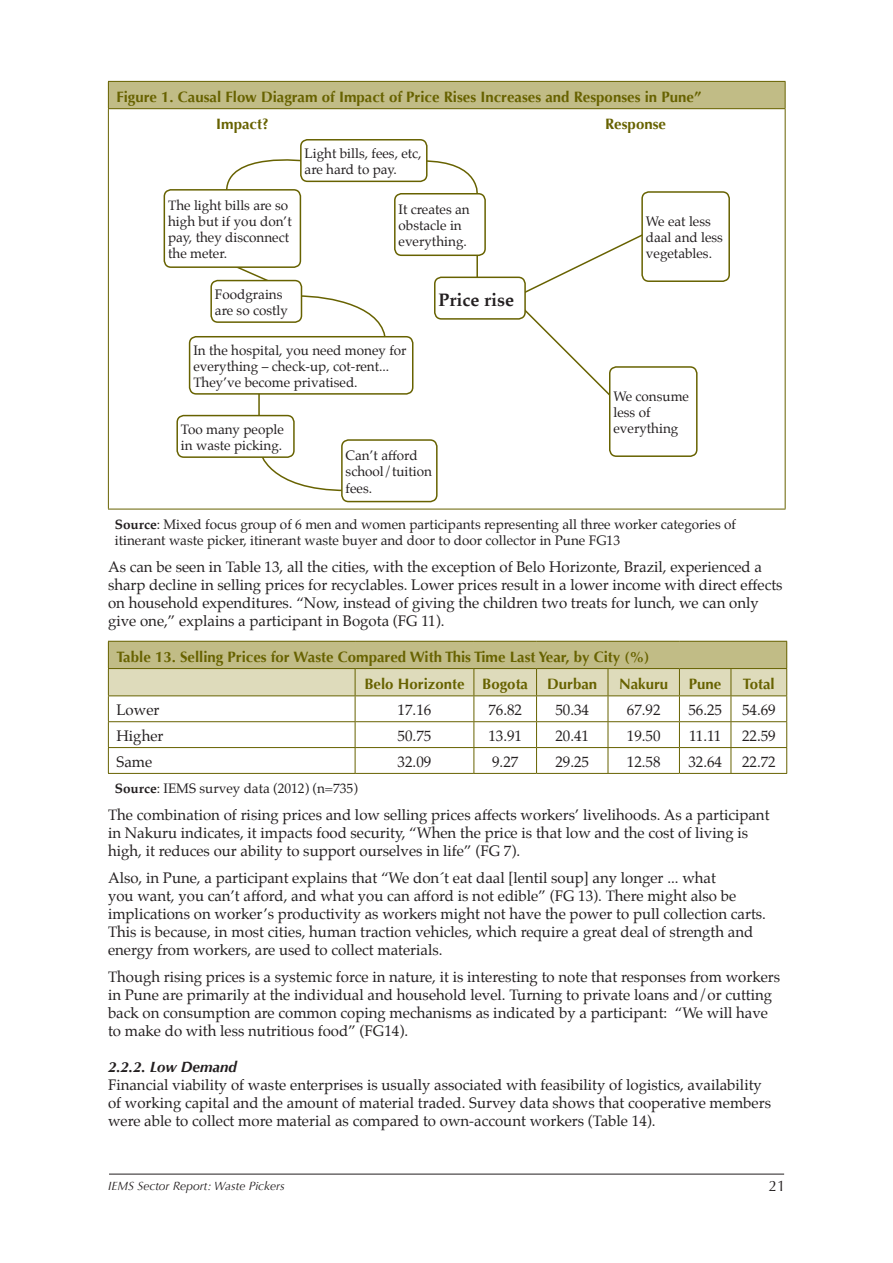
<style>
.page{position:relative;width:893px;height:1263px;background:#fff}
.page>*{position:absolute;margin:0;border:0;box-sizing:border-box;transform-origin:0 0}
.t1{font:700 18px "Palatino";color:#231f20}
.Main_Body_Text{font:15px/18px "Palatino";color:#231f20}
.Table_Figures{font:15px "Palatino";color:#231f20}
.Figure_Headings{font:700 15px "Optima";color:#676200}
.Table_Headings{font:700 15px "Optima";color:#676200}
.Table_Sub_Headings{font:700 15px "Optima";color:#676200}
.Table_Figures-2{font:700 15px "Optima";color:#676200}
.Table_Text{font:15px "Palatino";color:#231f20}
.SubSub_Heading{font:italic 700 15px "Optima";color:#231f20}
.t2{font:15px "Optima";color:#231f20}
.Source{font:13.5px/16.2px "Palatino";color:#231f20}
.t3{font:italic 12px "Optima";color:#231f20}
.s1{font-weight:700}
</style>
<div class="page">
<hr style="left:109px;top:1174px;width:675px;height:1px;background:#231f20">
<div style="left:108px;top:81px;width:677px;height:28px;background:#c1bc86"></div>
<hr style="left:108px;top:81px;width:677px;height:1px;background:#676200">
<svg style="left:108px;top:82px;width:1px;height:26px"></svg>
<svg style="left:785px;top:82px;width:1px;height:26px"></svg>
<hr style="left:108px;top:108px;width:677px;height:1px;background:#676200">
<hr style="left:108px;top:109px;width:1px;height:400px;background:#676200">
<hr style="left:785px;top:109px;width:1px;height:400px;background:#676200">
<hr style="left:108px;top:509px;width:677px;height:1px;background:#676200">
<svg style="left:510px;top:235px;width:134px;height:161px"></svg>
<svg style="left:225px;top:159px;width:258px;height:351px"></svg>
<div style="left:301px;top:140px;width:126px;height:41px;background:#fff;border-radius:7px"></div>
<div style="left:300px;top:139px;width:128px;height:43px;border:2px solid #676200;border-radius:7px"></div>
<div style="left:164px;top:190px;width:136px;height:77px;background:#fff;border-radius:7px"></div>
<div style="left:164px;top:189px;width:137px;height:79px;border:2px solid #676200;border-radius:7px"></div>
<div style="left:395px;top:194px;width:90px;height:61px;background:#fff;border-radius:7px"></div>
<div style="left:394px;top:193px;width:92px;height:63px;border:2px solid #676200;border-radius:7px"></div>
<div style="left:211px;top:281px;width:90px;height:41px;background:#fff;border-radius:7px"></div>
<div style="left:210px;top:280px;width:92px;height:43px;border:2px solid #676200;border-radius:7px"></div>
<div style="left:435px;top:277px;width:90px;height:42px;background:#fff;border-radius:7px"></div>
<div style="left:434px;top:277px;width:92px;height:43px;border:2px solid #676200;border-radius:7px"></div>
<div style="left:190px;top:337px;width:223px;height:57px;background:#fff;border-radius:7px"></div>
<div style="left:189px;top:336px;width:224px;height:59px;border:2px solid #676200;border-radius:7px"></div>
<div style="left:177px;top:416px;width:117px;height:41px;background:#fff;border-radius:7px"></div>
<div style="left:176px;top:415px;width:119px;height:43px;border:2px solid #676200;border-radius:7px"></div>
<div style="left:342px;top:440px;width:95px;height:62px;background:#fff;border-radius:7px"></div>
<div style="left:341px;top:439px;width:97px;height:63px;border:2px solid #676200;border-radius:7px"></div>
<div style="left:610px;top:367px;width:87px;height:89px;background:#fff;border-radius:7px"></div>
<div style="left:609px;top:366px;width:89px;height:91px;border:2px solid #676200;border-radius:7px"></div>
<div style="left:641px;top:191px;width:89px;height:91px;border:2px solid #676200;border-radius:7px"></div>
<hr style="left:108px;top:641px;width:247px;height:1px;background:#676200">
<hr style="left:355px;top:641px;width:119px;height:1px;background:#676200">
<hr style="left:474px;top:641px;width:63px;height:1px;background:#676200">
<hr style="left:537px;top:641px;width:71px;height:1px;background:#676200">
<hr style="left:608px;top:641px;width:71px;height:1px;background:#676200">
<hr style="left:679px;top:641px;width:52px;height:1px;background:#676200">
<hr style="left:731px;top:641px;width:56px;height:1px;background:#676200">
<svg style="left:108px;top:642px;width:679px;height:131px"></svg>
<hr style="left:108px;top:773px;width:247px;height:1px;background:#676200">
<hr style="left:355px;top:773px;width:119px;height:1px;background:#676200">
<hr style="left:474px;top:773px;width:63px;height:1px;background:#676200">
<hr style="left:537px;top:773px;width:71px;height:1px;background:#676200">
<hr style="left:608px;top:773px;width:71px;height:1px;background:#676200">
<hr style="left:679px;top:773px;width:52px;height:1px;background:#676200">
<hr style="left:731px;top:773px;width:56px;height:1px;background:#676200">
<p class="Figure_Headings" style="left:116px;top:88px;width:586px">Figure 1. Causal Flow Diagram of Impact of Price Rises Increases and Responses in Pune”</p>
<p class="Table_Figures-2" style="left:216px;top:115px;width:54px">Impact?</p>
<p class="Table_Figures-2" style="left:605px;top:115px;width:62px">Response</p>
<p class="Source" style="left:305px;top:145px;width:119px">Light bills, fees, etc, are hard to pay.</p>
<p class="Source" style="left:168px;top:197px;width:125px">The light bills are so high but if you don’t pay, they disconnect the meter.</p>
<p class="Source" style="left:399px;top:201px;width:73px">It creates an obstacle in everything.</p>
<p class="Source" style="left:215px;top:286px;width:75px">Foodgrains are so costly</p>
<p class="t1" style="left:438px;top:284px;width:77px">Price rise</p>
<p class="Source" style="left:193px;top:342px;width:215px">In the hospital, you need money for everything – check-up, cot-rent...<br>They’ve become privatised.</p>
<p class="Source" style="left:181px;top:421px;width:105px">Too many people in waste picking.</p>
<p class="Source" style="left:346px;top:447px;width:88px">Can’t afford school/tuition fees.</p>
<p class="Source" style="left:646px;top:213px;width:79px">We eat less daal and less vegetables.</p>
<p class="Source" style="left:613px;top:388px;width:77px">We consume less of everything</p>
<p class="Source" style="left:115px;top:516px;width:623px"><span class="s1">Source</span>: Mixed focus group of 6 men and women participants representing all three worker categories of itinerant waste picker, itinerant waste buyer and door to door collector in Pune FG13</p>
<p class="Main_Body_Text" style="left:108px;top:558px;width:676px">As can be seen in Table 13, all the cities, with the exception of Belo Horizonte, Brazil, experienced a sharp decline in selling prices for recyclables. Lower prices result in a lower income with direct effects on household expenditures. “Now, instead of giving the children two treats for lunch, we can only give one,” explains a participant in Bogota (FG 11).</p>
<p class="Table_Headings" style="left:116px;top:648px;width:535px">Table 13. Selling Prices for Waste Compared With This Time Last Year, by City (%)</p>
<p class="Table_Sub_Headings" style="left:364px;top:675px;width:102px">Belo Horizonte</p>
<p class="Table_Sub_Headings" style="left:482px;top:675px;width:47px">Bogota</p>
<p class="Table_Sub_Headings" style="left:547px;top:675px;width:52px">Durban</p>
<p class="Table_Sub_Headings" style="left:619px;top:675px;width:51px">Nakuru</p>
<p class="Table_Sub_Headings" style="left:689px;top:675px;width:34px">Pune</p>
<p class="Table_Sub_Headings" style="left:743px;top:675px;width:33px">Total</p>
<p class="Table_Text" style="left:116px;top:697px;width:44px">Lower</p>
<p class="Table_Figures" style="left:398px;top:697px;width:35px">17.16</p>
<p class="Table_Figures" style="left:488px;top:697px;width:35px">76.82</p>
<p class="Table_Figures" style="left:555px;top:697px;width:35px">50.34</p>
<p class="Table_Figures" style="left:627px;top:697px;width:35px">67.92</p>
<p class="Table_Figures" style="left:688px;top:697px;width:35px">56.25</p>
<p class="Table_Figures" style="left:742px;top:697px;width:35px">54.69</p>
<p class="Table_Text" style="left:116px;top:723px;width:49px">Higher</p>
<p class="Table_Figures" style="left:398px;top:723px;width:35px">50.75</p>
<p class="Table_Figures" style="left:488px;top:723px;width:35px">13.91</p>
<p class="Table_Figures" style="left:555px;top:723px;width:35px">20.41</p>
<p class="Table_Figures" style="left:627px;top:723px;width:35px">19.50</p>
<p class="Table_Figures" style="left:689px;top:723px;width:34px">11.11</p>
<p class="Table_Figures" style="left:742px;top:723px;width:35px">22.59</p>
<p class="Table_Text" style="left:116px;top:749px;width:37px">Same</p>
<p class="Table_Figures" style="left:398px;top:749px;width:35px">32.09</p>
<p class="Table_Figures" style="left:492px;top:749px;width:28px">9.27</p>
<p class="Table_Figures" style="left:555px;top:749px;width:35px">29.25</p>
<p class="Table_Figures" style="left:627px;top:749px;width:35px">12.58</p>
<p class="Table_Figures" style="left:688px;top:749px;width:35px">32.64</p>
<p class="Table_Figures" style="left:742px;top:749px;width:35px">22.72</p>
<p class="Source" style="left:115px;top:780px;width:245px"><span class="s1">Source</span>: IEMS survey data (2012) (n=735)</p>
<p class="Main_Body_Text" style="left:108px;top:806px;width:663px">The combination of rising prices and low selling prices affects workers’ livelihoods. As a participant in Nakuru indicates, it impacts food security, “When the price is that low and the cost of living is high, it reduces our ability to support ourselves in life” (FG 7).</p>
<p class="Main_Body_Text" style="left:108px;top:869px;width:659px">Also, in Pune, a participant explains that “We don´t eat daal [lentil soup] any longer ... what<br>you want, you can’t afford, and what you can afford is not edible” (FG 13). There might also be implications on worker’s productivity as workers might not have the power to pull collection carts.<br>This is because, in most cities, human traction vehicles, which require a great deal of strength and energy from workers, are used to collect materials.</p>
<p class="Main_Body_Text" style="left:108px;top:968px;width:674px">Though rising prices is a systemic force in nature, it is interesting to note that responses from workers in Pune are primarily at the individual and household level. Turning to private loans and/or cutting back on consumption are common coping mechanisms as indicated by a participant: “We will have to make do with less nutritious food” (FG14).</p>
<p class="SubSub_Heading" style="left:108px;top:1058px;width:130px">2.2.2. Low Demand</p>
<p class="Main_Body_Text" style="left:108px;top:1076px;width:665px">Financial viability of waste enterprises is usually associated with feasibility of logistics, availability of working capital and the amount of material traded. Survey data shows that cooperative members were able to collect more material as compared to own-account workers (Table 14).</p>
<p class="t3" style="left:108px;top:1179px;width:178px">IEMS Sector Report: Waste Pickers</p>
<p class="t2" style="left:769px;top:1177px;width:18px">21</p>
</div>
